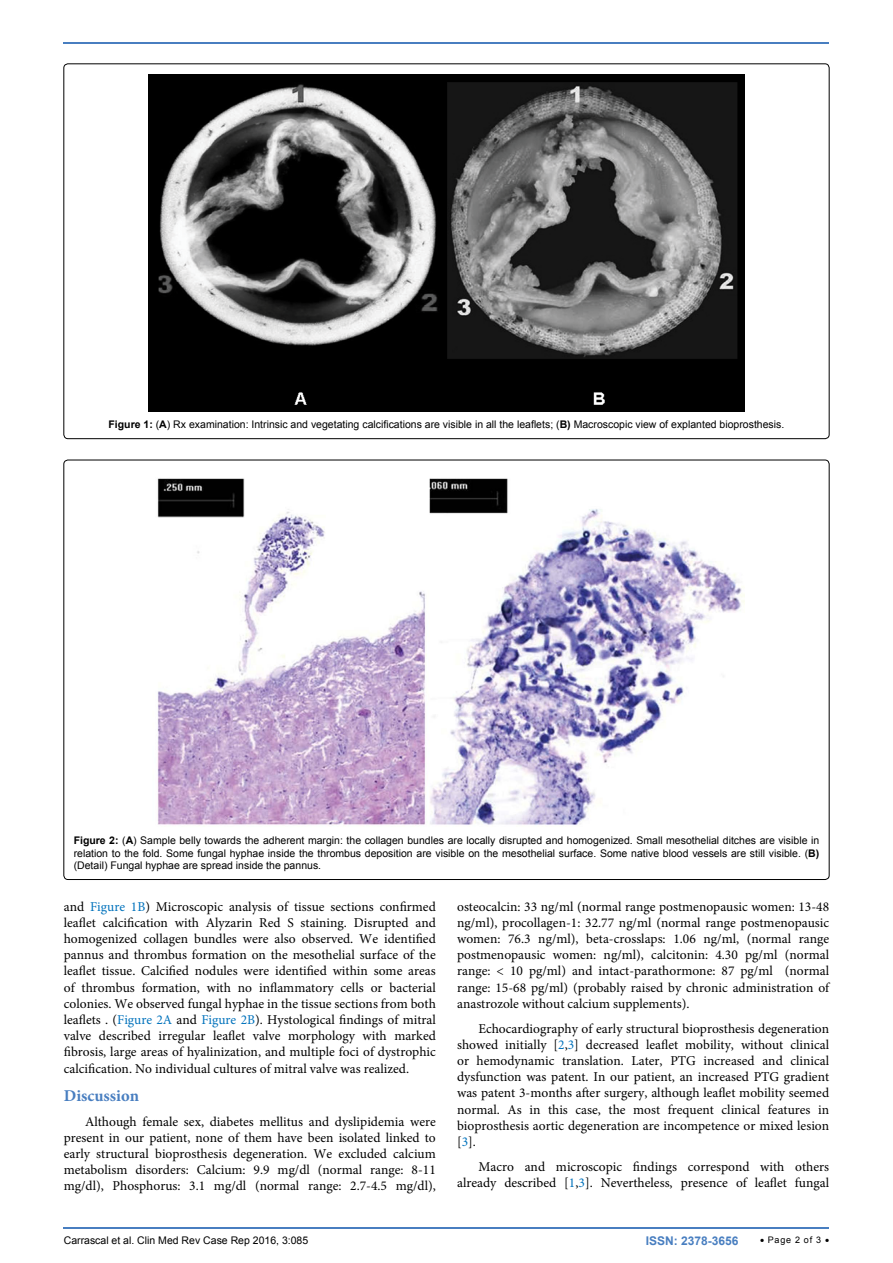
<style>
.page{position:relative;width:893px;height:1263px;background:#fff}
.page>*{position:absolute;margin:0;border:0;box-sizing:border-box;transform-origin:0 0}
.t1{font:700 16.5px "Minion Pro";color:#487ec0}
.t2{font:13.5px/16.2px "Minion Pro";color:#000;text-align:justify}
.t3{font:700 12px "Arial";color:#487ec0}
.t4{font:10.5px/12.6px "Arial";color:#000;text-align:justify}
.t5{font:9px "Arial";letter-spacing:.08em;color:#000}
.s1{font-weight:700}
.s2{color:#0072bc}
</style>
<div class="page">
<hr style="left:64px;top:1227px;width:765px;height:2px;background:#487ec0">
<hr style="left:64px;top:42px;width:765px;height:2px;background:#487ec0">
<img style="left:149px;top:75px;width:595px;height:336px">
<img style="left:157px;top:478px;width:587px;height:348px">
<p class="t4" style="left:109px;top:418px;width:677px"><span class="s1">Figure 1:</span> (<span class="s1">A</span>) Rx examination: Intrinsic and vegetating calcifications are visible in all the leaflets; (<span class="s1">B)</span> Macroscopic view of explanted bioprosthesis.</p>
<p class="t4" style="left:74px;top:834px;width:747px"><span class="s1">Figure 2:</span> (<span class="s1">A</span>) Sample belly towards the adherent margin: the collagen bundles are locally disrupted and homogenized. Small mesothelial ditches are visible in relation to the fold. Some fungal hyphae inside the thrombus deposition are visible on the mesothelial surface. Some native blood vessels are still visible. (<span class="s1">B) </span>(Detail) Fungal hyphae are spread inside the pannus.</p>
<p class="t2" style="left:64px;top:898px;width:374px">and <span class="s2">Figure 1B</span>) Microscopic analysis of tissue sections confirmed leaflet calcification with Alyzarin Red S staining. Disrupted and homogenized collagen bundles were also observed. We identified pannus and thrombus formation on the mesothelial surface of the leaflet tissue. Calcified nodules were identified within some areas of thrombus formation, with no inflammatory cells or bacterial colonies. We observed fungal hyphae in the tissue sections from both leaflets . (<span class="s2">Figure 2A</span> and <span class="s2">Figure 2B</span>). Hystological findings of mitral valve described irregular leaflet valve morphology with marked fibrosis, large areas of hyalinization, and multiple foci of dystrophic calcification. No individual cultures of mitral valve was realized.</p>
<p class="t1" style="left:64px;top:1084px;width:77px">Discussion</p>
<p class="t2" style="left:64px;top:1113px;width:374px;text-indent:21px">Although female sex, diabetes mellitus and dyslipidemia were present in our patient, none of them have been isolated linked to early structural bioprosthesis degeneration. We excluded calcium metabolism disorders: Calcium: 9.9 mg/dl (normal range: 8-11 mg/dl), Phosphorus: 3.1 mg/dl (normal range: 2.7-4.5 mg/dl),</p>
<p class="t2" style="left:457px;top:898px;width:374px">osteocalcin: 33 ng/ml (normal range postmenopausic women: 13-48 ng/ml), procollagen-1: 32.77 ng/ml (normal range postmenopausic women: 76.3 ng/ml), beta-crosslaps: 1.06 ng/ml, (normal range postmenopausic women: ng/ml), calcitonin: 4.30 pg/ml (normal range: &lt; 10 pg/ml) and intact-parathormone: 87 pg/ml (normal range: 15-68 pg/ml) (probably raised by chronic administration of anastrozole without calcium supplements).</p>
<p class="t2" style="left:457px;top:1020px;width:374px;text-indent:21px">Echocardiography of early structural bioprosthesis degeneration showed initially [<span class="s2">2</span>,<span class="s2">3</span>] decreased leaflet mobility, without clinical or hemodynamic translation. Later, PTG increased and clinical dysfunction was patent. In our patient, an increased PTG gradient was patent 3-months after surgery, although leaflet mobility seemed normal. As in this case, the most frequent clinical features in bioprosthesis aortic degeneration are incompetence or mixed lesion [<span class="s2">3</span>].</p>
<p class="t2" style="left:457px;top:1158px;width:374px;text-align:right">Macro and microscopic findings correspond with others already described [<span class="s2">1</span>,<span class="s2">3</span>]. Nevertheless, presence of leaflet fungal</p>
<p class="t4" style="left:64px;top:1234px;width:246px">Carrascal et al. Clin Med Rev Case Rep 2016, 3:085</p>
<p class="t3" style="left:646px;top:1233px;width:94px">ISSN: 2378-3656</p>
<p class="t5" style="left:760px;top:1234px;width:71px">• Page 2 of 3 •</p>
</div>
